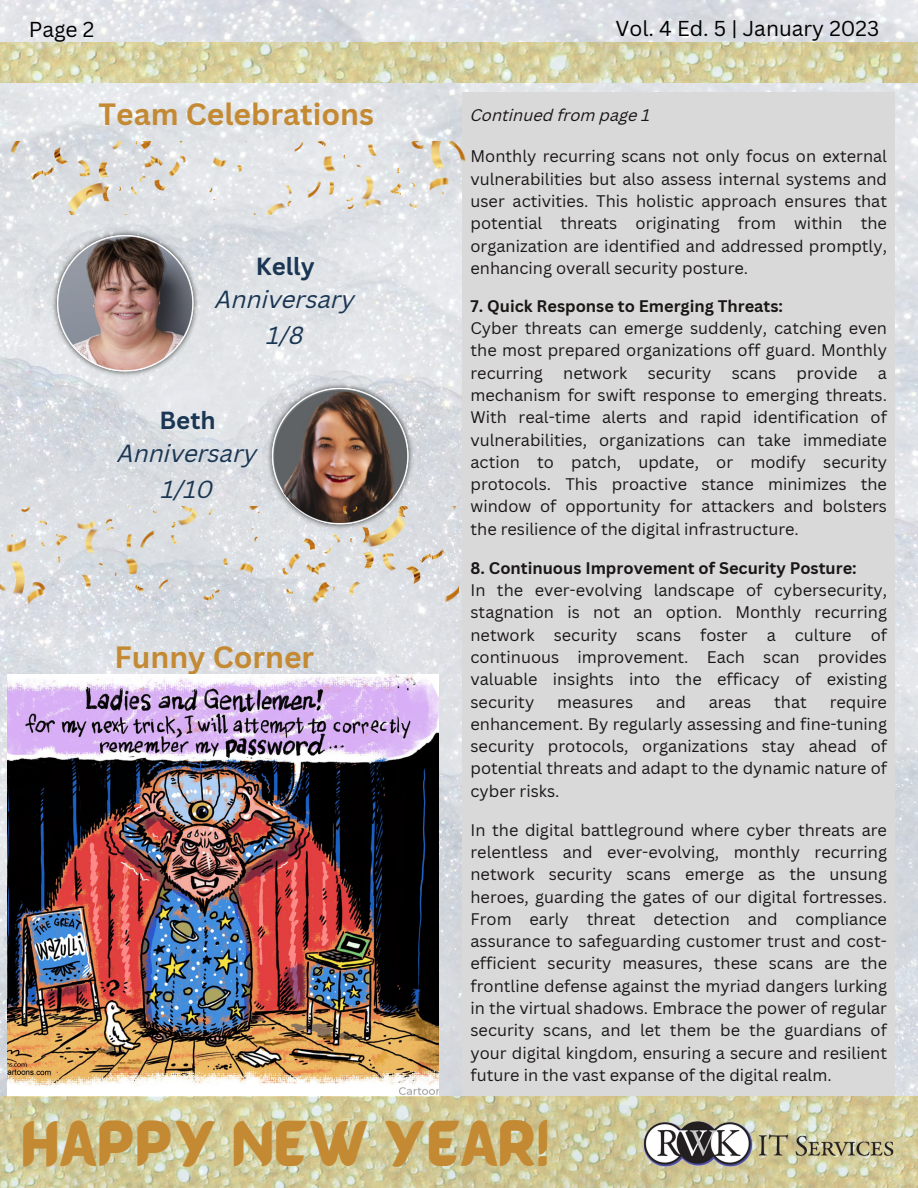
<style>
.page{position:relative;width:918px;height:1188px;background:#fff}
.page>*{position:absolute;margin:0;border:0;box-sizing:border-box;transform-origin:0 0}
.t1{font:48px "BARABARA Regular";color:#c48a33}
.t2{font:700 30px "Canva Sans";color:#c48a33}
.t3{font:italic 24.15px/36px "Canva Sans";color:#1a3653;text-align:center}
.t4{font:700 24.15px "Canva Sans";color:#1a3653}
.t5{font:21px "Canva Sans";color:#000}
.t6{font:16.35px/22.4px "Canva Sans";color:#1a1616;text-align:justify}
.t7{font:700 16.35px "Canva Sans";color:#1a1616}
.t8{font:italic 16.35px "Canva Sans";color:#1a1616}
</style>
<div class="page">
<img style="left:0;top:0;width:918px;height:1096px">
<div style="left:463px;top:92px;width:432px;height:1013px;background:#d9d9d9"></div>
<img style="left:48px;top:226px;width:153px;height:153px">
<img style="left:263px;top:380px;width:153px;height:126px">
<img style="left:7px;top:141px;width:459px;height:73px">
<img style="left:8px;top:675px;width:430px;height:421px">
<img style="left:0;top:506px;width:459px;height:99px">
<img style="left:0;top:42px;width:918px;height:41px">
<img style="left:0;top:1096px;width:918px;height:92px">
<img style="left:644px;top:1120px;width:251px;height:50px">
<p class="t5" style="left:29px;top:14px;width:67px">Page 2</p>
<p class="t5" style="left:615px;top:14px;width:265px">Vol. 4 Ed. 5 | January 2023</p>
<p class="t2" style="left:98px;top:93px;width:277px">Team Celebrations</p>
<p class="t8" style="left:470px;top:108px;width:181px">Continued from page 1</p>
<p class="t6" style="left:470px;top:145px;width:418px">Monthly recurring scans not only focus on external vulnerabilities but also assess internal systems and user activities. This holistic approach ensures that potential threats originating from within the organization are identified and addressed promptly, enhancing overall security posture.</p>
<p class="t7" style="left:470px;top:294px;width:314px">7. Quick Response to Emerging Threats:</p>
<p class="t6" style="left:470px;top:316px;width:418px">Cyber threats can emerge suddenly, catching even the most prepared organizations off guard. Monthly recurring network security scans provide a mechanism for swift response to emerging threats.<br>With real-time alerts and rapid identification of vulnerabilities, organizations can take immediate action to patch, update, or modify security protocols. This proactive stance minimizes the window of opportunity for attackers and bolsters the resilience of the digital infrastructure.</p>
<p class="t7" style="left:470px;top:556px;width:388px">8. Continuous Improvement of Security Posture:</p>
<p class="t6" style="left:470px;top:578px;width:418px">In the ever-evolving landscape of cybersecurity, stagnation is not an option. Monthly recurring network security scans foster a culture of continuous improvement. Each scan provides valuable insights into the efficacy of existing security</p>
<p class="t4" style="left:256px;top:250px;width:60px">Kelly</p>
<p class="t3" style="left:216px;top:284px;width:141px">Anniversary<br>1/8</p>
<p class="t4" style="left:159px;top:403px;width:58px">Beth</p>
<p class="t3" style="left:118px;top:437px;width:141px">Anniversary<br>1/10</p>
<p class="t2" style="left:114px;top:636px;width:201px">Funny Corner</p>
<p class="t6" style="left:470px;top:690px;width:418px;text-indent:359px">require enhancement. By regularly assessing and fine-tuning security protocols, organizations stay ahead of potential threats and adapt to the dynamic nature of cyber risks.</p>
<p class="t6" style="left:470px;top:818px;width:418px">In the digital battleground where cyber threats are relentless and ever-evolving, monthly recurring network security scans emerge as the unsung heroes, guarding the gates of our digital fortresses.<br>From early threat detection and compliance assurance to safeguarding customer trust and cost&shy;efficient security measures, these scans are the frontline defense against the myriad dangers lurking in the virtual shadows. Embrace the power of regular security scans, and let them be the guardians of your digital kingdom, ensuring a secure and resilient future in the vast expanse of the digital realm.</p>
<p class="t1" style="left:21px;top:1111px;width:530px">HAPPY NEW YEAR!</p>
<p class="t6" style="left:557px;top:690px;width:78px">measures</p>
<p class="t6" style="left:656px;top:690px;width:31px">and</p>
<p class="t6" style="left:709px;top:690px;width:44px">areas</p>
<p class="t6" style="left:774px;top:690px;width:34px">that</p>
</div>
